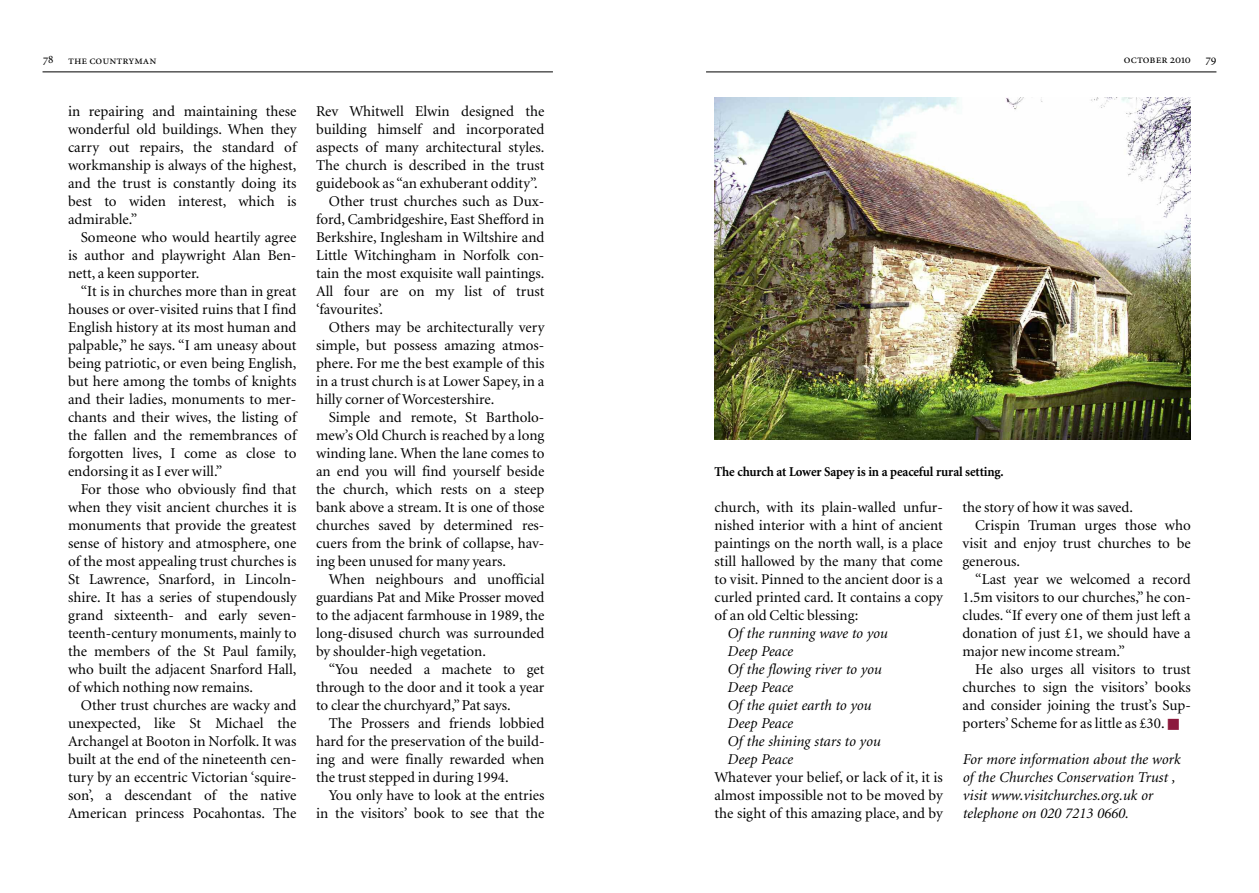
<style>
.page{position:relative;width:1259px;height:893px;background:#fff}
.page>*{position:absolute;margin:0;border:0;box-sizing:border-box;transform-origin:0 0}
.t1{font:15px/18px "Minion";color:#000;text-align:justify}
.t2{font:italic 15px/18px "Minion";color:#000}
.t3{font:700 13.5px "Minion";letter-spacing:-.01em;color:#000;scale:.95 1}
.t4{font:12px "Minion Regular SC";color:#000}
.s1{color:#8c1a3d}
</style>
<div class="page">
<hr style="left:43px;top:71px;width:510px;height:1px;background:#000">
<img style="left:714px;top:98px;width:477px;height:341px">
<hr style="left:706px;top:72px;width:510px;height:1px;background:#000">
<p class="t4" style="left:43px;top:55px;width:115px">78 the countryman</p>
<p class="t1" style="left:68px;top:103px;width:230px">in repairing and maintaining these wonderful old buildings. When they carry out repairs, the standard of workmanship is always of the highest, and the trust is constantly doing its best to widen interest, which is admirable.”</p>
<p class="t1" style="left:68px;top:229px;width:230px;text-indent:13px">Someone who would heartily agree is author and playwright Alan Ben&shy;nett, a keen supporter.</p>
<p class="t1" style="left:68px;top:283px;width:230px;text-indent:13px">“It is in churches more than in great houses or over-visited ruins that I find English history at its most human and palpable,” he says. “I am uneasy about being patriotic, or even being English, but here among the tombs of knights and their ladies, monuments to mer&shy;chants and their wives, the listing of the fallen and the remembrances of forgotten lives, I come as close to endorsing it as I ever will.”</p>
<p class="t1" style="left:68px;top:481px;width:230px;text-indent:13px">For those who obviously find that when they visit ancient churches it is monuments that provide the greatest sense of history and atmosphere, one of the most appealing trust churches is St Lawrence, Snarford, in Lincoln&shy;shire. It has a series of stupendously grand sixteenth- and early seven&shy;teenth-century monuments, mainly to the members of the St Paul family, who built the adjacent Snarford Hall, of which nothing now remains.</p>
<p class="t1" style="left:68px;top:697px;width:230px;text-indent:13px">Other trust churches are wacky and unexpected, like St Michael the Archangel at Booton in Norfolk. It was built at the end of the nineteenth cen&shy;tury by an eccentric Victorian ‘squire&shy;son’, a descendant of the native American princess Pocahontas. The</p>
<p class="t1" style="left:316px;top:103px;width:230px">Rev Whitwell Elwin designed the</p>
<p class="t1" style="left:316px;top:121px;width:230px">building himself and incorporated</p>
<p class="t1" style="left:316px;top:139px;width:230px">aspects of many architectural styles.</p>
<p class="t1" style="left:316px;top:157px;width:230px">The church is described in the trust</p>
<p class="t1" style="left:316px;top:175px;width:223px">guidebook as “an exhuberant oddity”.</p>
<p class="t1" style="left:329px;top:193px;width:217px">Other trust churches such as Dux-</p>
<p class="t1" style="left:316px;top:211px;width:230px">ford, Cambridgeshire, East Shefford in</p>
<p class="t1" style="left:316px;top:229px;width:230px">Berkshire, Inglesham in Wiltshire and</p>
<p class="t1" style="left:316px;top:247px;width:230px">Little Witchingham in Norfolk con-</p>
<p class="t1" style="left:316px;top:265px;width:230px">tain the most exquisite wall paintings.</p>
<p class="t1" style="left:316px;top:283px;width:230px">All four are on my list of trust</p>
<p class="t1" style="left:316px;top:301px;width:69px">‘favourites’.</p>
<p class="t1" style="left:329px;top:319px;width:217px">Others may be architecturally very</p>
<p class="t1" style="left:316px;top:337px;width:230px">simple, but possess amazing atmos-</p>
<p class="t1" style="left:316px;top:355px;width:230px">phere. For me the best example of this</p>
<p class="t1" style="left:316px;top:373px;width:230px">in a trust church is at Lower Sapey, in a</p>
<p class="t1" style="left:316px;top:391px;width:180px">hilly corner of Worcestershire.</p>
<p class="t1" style="left:329px;top:409px;width:217px">Simple and remote, St Bartholo-</p>
<p class="t1" style="left:316px;top:427px;width:230px">mew’s Old Church is reached by a long</p>
<p class="t1" style="left:316px;top:445px;width:230px">winding lane. When the lane comes to</p>
<p class="t1" style="left:316px;top:463px;width:230px">an end you will find yourself beside</p>
<p class="t1" style="left:316px;top:481px;width:230px">the church, which rests on a steep</p>
<p class="t1" style="left:316px;top:499px;width:230px">bank above a stream. It is one of those</p>
<p class="t1" style="left:316px;top:517px;width:230px">churches saved by determined res-</p>
<p class="t1" style="left:316px;top:535px;width:230px">cuers from the brink of collapse, hav-</p>
<p class="t1" style="left:316px;top:553px;width:191px">ing been unused for many years.</p>
<p class="t1" style="left:329px;top:571px;width:217px">When neighbours and unofficial</p>
<p class="t1" style="left:316px;top:589px;width:230px">guardians Pat and Mike Prosser moved</p>
<p class="t1" style="left:316px;top:607px;width:230px">to the adjacent farmhouse in 1989, the</p>
<p class="t1" style="left:316px;top:625px;width:230px">long-disused church was surrounded</p>
<p class="t1" style="left:316px;top:643px;width:171px">by shoulder-high vegetation.</p>
<p class="t1" style="left:329px;top:661px;width:217px">“You needed a machete to get</p>
<p class="t1" style="left:316px;top:679px;width:230px">through to the door and it took a year</p>
<p class="t1" style="left:316px;top:697px;width:196px">to clear the churchyard,”Pat says.</p>
<p class="t1" style="left:329px;top:715px;width:217px">The Prossers and friends lobbied</p>
<p class="t1" style="left:316px;top:733px;width:230px">hard for the preservation of the build-</p>
<p class="t1" style="left:316px;top:751px;width:230px">ing and were finally rewarded when</p>
<p class="t1" style="left:316px;top:769px;width:194px">the trust stepped in during 1994.</p>
<p class="t1" style="left:329px;top:787px;width:217px">You only have to look at the entries</p>
<p class="t1" style="left:316px;top:805px;width:230px">in the visitors’ book to see that the</p>
<p class="t4" style="left:1124px;top:54px;width:94px">october 2010 79</p>
<p class="t3" style="left:714px;top:466px;width:306px">The church at Lower Sapey is in a peaceful rural setting.</p>
<p class="t1" style="left:714px;top:499px;width:230px">church, with its plain-walled unfur&shy;nished interior with a hint of ancient paintings on the north wall, is a place still hallowed by the many that come to visit. Pinned to the ancient door is a curled printed card. It contains a copy of an old Celtic blessing:</p>
<p class="t2" style="left:727px;top:625px;width:162px">Of the running wave to you<br>Deep Peace<br>Of the flowing river to you<br>Deep Peace<br>Of the quiet earth to you<br>Deep Peace<br>Of the shining stars to you<br>Deep Peace</p>
<p class="t1" style="left:714px;top:769px;width:230px">Whatever your belief, or lack of it, it is almost impossible not to be moved by the sight of this amazing place, and by</p>
<p class="t1" style="left:962px;top:499px;width:172px">the story of how it was saved.</p>
<p class="t1" style="left:975px;top:517px;width:217px">Crispin Truman urges those who</p>
<p class="t1" style="left:962px;top:535px;width:230px">visit and enjoy trust churches to be</p>
<p class="t1" style="left:962px;top:553px;width:59px">generous.</p>
<p class="t1" style="left:975px;top:571px;width:217px">“Last year we welcomed a record</p>
<p class="t1" style="left:962px;top:589px;width:230px">1.5m visitors to our churches,” he con-</p>
<p class="t1" style="left:962px;top:607px;width:230px">cludes. “If every one of them just left a</p>
<p class="t1" style="left:962px;top:625px;width:230px">donation of just £1, we should have a</p>
<p class="t1" style="left:962px;top:643px;width:164px">major new income stream.”</p>
<p class="t1" style="left:975px;top:661px;width:217px">He also urges all visitors to trust</p>
<p class="t1" style="left:962px;top:679px;width:230px">churches to sign the visitors’ books</p>
<p class="t1" style="left:962px;top:697px;width:230px">and consider joining the trust’s Sup-</p>
<p class="t1" style="left:962px;top:715px;width:218px">porters’ Scheme for as little as £30. <span class="s1">■</span></p>
<p class="t2" style="left:962px;top:751px;width:219px">For more information about the work of the Churches Conservation Trust , visit www.visitchurches.org.uk or telephone on 020 7213 0660.</p>
</div>
